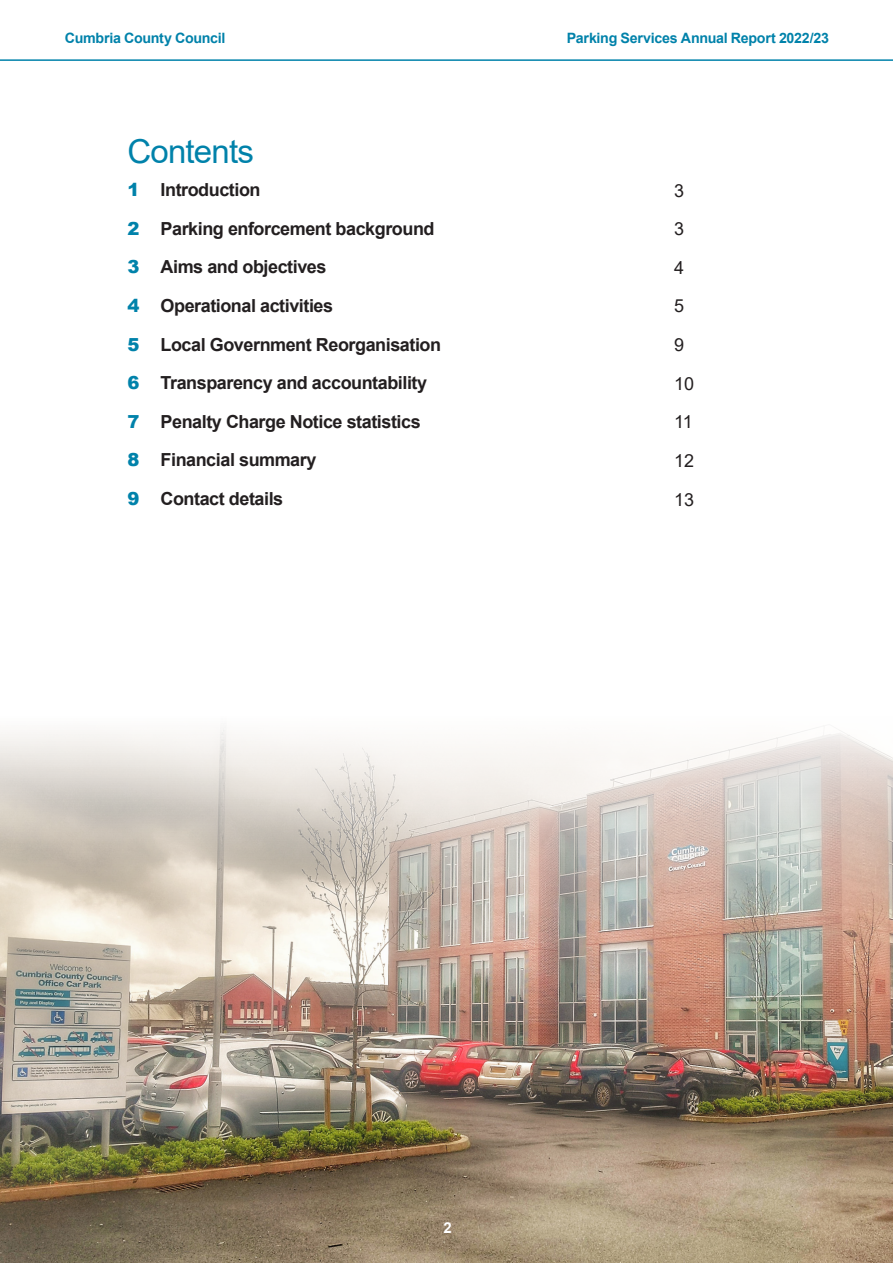
<style>
.page{position:relative;width:893px;height:1263px;background:#fff}
.page>*{position:absolute;margin:0;border:0;box-sizing:border-box;transform-origin:0 0}
.t1{font:33px "Arial";letter-spacing:-.025em;color:#0082aa}
.t2{font:700 18px "Arial";letter-spacing:-.025em;color:#231f20}
.t3{font:18px "Arial";letter-spacing:-.015em;color:#231f20}
.t4{font:700 15px "Arial";color:#fff}
.t5{font:700 14.25px "Arial";letter-spacing:-.02em;color:#0082aa}
.s1{font-weight:900;color:#0082aa}
</style>
<div class="page">
<hr style="left:0;top:59px;width:893px;height:2px;background:#0082aa">
<img style="left:0;top:727px;width:893px;height:536px">
<p class="t5" style="left:65px;top:28px;width:162px">Cumbria County Council</p>
<p class="t5" style="left:567px;top:28px;width:263px">Parking Services Annual Report 2022/23</p>
<h2 class="t1" style="left:128px;top:129px;width:128px">Contents</h2>
<p class="t2" style="left:128px;top:177px;width:135px"><span class="s1">1</span> Introduction</p>
<p class="t2" style="left:128px;top:216px;width:309px"><span class="s1">2</span> Parking enforcement background</p>
<p class="t2" style="left:128px;top:254px;width:200px"><span class="s1">3</span> Aims and objectives</p>
<p class="t2" style="left:128px;top:293px;width:207px"><span class="s1">4</span> Operational activities</p>
<p class="t2" style="left:128px;top:332px;width:315px"><span class="s1">5</span> Local Government Reorganisation</p>
<p class="t2" style="left:128px;top:370px;width:301px"><span class="s1">6</span> Transparency and accountability</p>
<p class="t2" style="left:128px;top:409px;width:295px"><span class="s1">7</span> Penalty Charge Notice statistics</p>
<p class="t2" style="left:128px;top:447px;width:190px"><span class="s1">8</span> Financial summary</p>
<p class="t2" style="left:128px;top:486px;width:157px"><span class="s1">9</span> Contact details</p>
<p class="t3" style="left:674px;top:178px;width:12px">3</p>
<p class="t3" style="left:674px;top:217px;width:12px">3</p>
<p class="t3" style="left:674px;top:255px;width:12px">4</p>
<p class="t3" style="left:674px;top:294px;width:12px">5</p>
<p class="t3" style="left:674px;top:332px;width:12px">9</p>
<p class="t3" style="left:674px;top:371px;width:21px">10</p>
<p class="t3" style="left:674px;top:410px;width:20px">11</p>
<p class="t3" style="left:674px;top:448px;width:21px">12</p>
<p class="t3" style="left:674px;top:487px;width:21px">13</p>
<p class="t4" style="left:443px;top:1217px;width:10px">2</p>
</div>
